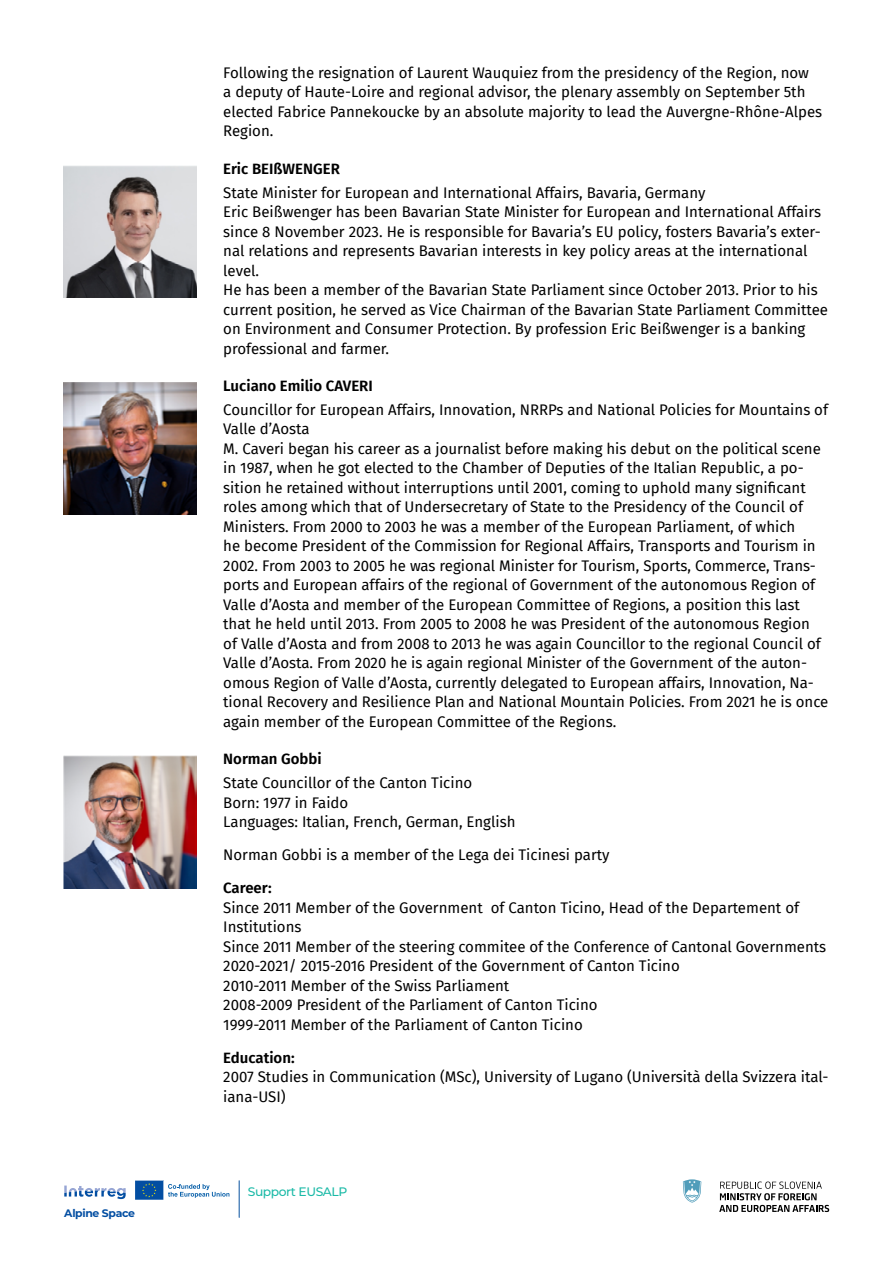
<style>
.page{position:relative;width:893px;height:1263px;background:#fff}
.page>*{position:absolute;margin:0;border:0;box-sizing:border-box;transform-origin:0 0}
.t1{font:15px/19.5px "Fira Sans";color:#000}
.t2{font:600 15px "Fira Sans";color:#000}
.t3{font:500 12.3px "Montserrat";letter-spacing:-.035em;color:#1bbaa7}
.t4{font:700 10.95px "Montserrat";letter-spacing:-.03em;color:#034ea2}
</style>
<div class="page">
<svg style="left:683px;top:1179px;width:18px;height:23px"></svg>
<svg style="left:719px;top:1181px;width:110px;height:31px"></svg>
<svg style="left:64px;top:1185px;width:62px;height:14px"></svg>
<svg style="left:135px;top:1180px;width:94px;height:20px"></svg>
<hr style="left:239px;top:1181px;width:1px;height:36px;background:#06509f">
<img style="left:64px;top:165px;width:133px;height:133px">
<img style="left:64px;top:382px;width:133px;height:133px">
<img style="left:64px;top:756px;width:133px;height:132px">
<p class="t4" style="left:64px;top:1205px;width:72px">Alpine Space</p>
<p class="t1" style="left:223px;top:62px;width:600px">Following the resignation of Laurent Wauquiez from the presidency of the Region, now<br>a deputy of Haute-Loire and regional advisor, the plenary assembly on September 5th elected Fabrice Pannekoucke by an absolute majority to lead the Auvergne-Rhône-Alpes Region.</p>
<p class="t2" style="left:223px;top:156px;width:118px">Eric BEIßWENGER</p>
<p class="t1" style="left:223px;top:182px;width:606px">State Minister for European and International Affairs, Bavaria, Germany<br>Eric Beißwenger has been Bavarian State Minister for European and International Affairs since 8 November 2023. He is responsible for Bavaria’s EU policy, fosters Bavaria’s exter&shy;nal relations and represents Bavarian interests in key policy areas at the international level.<br>He has been a member of the Bavarian State Parliament since October 2013. Prior to his current position, he served as Vice Chairman of the Bavarian State Parliament Committee on Environment and Consumer Protection. By profession Eric Beißwenger is a banking professional and farmer.</p>
<p class="t2" style="left:223px;top:373px;width:151px">Luciano Emilio CAVERI</p>
<p class="t1" style="left:223px;top:399px;width:607px">Councillor for European Affairs, Innovation, NRRPs and National Policies for Mountains of Valle d’Aosta<br>M. Caveri began his career as a journalist before making his debut on the political scene in 1987, when he got elected to the Chamber of Deputies of the Italian Republic, a po&shy;sition he retained without interruptions until 2001, coming to uphold many significant roles among which that of Undersecretary of State to the Presidency of the Council of Ministers. From 2000 to 2003 he was a member of the European Parliament, of which<br>he become President of the Commission for Regional Affairs, Transports and Tourism in 2002. From 2003 to 2005 he was regional Minister for Tourism, Sports, Commerce, Trans&shy;ports and European affairs of the regional of Government of the autonomous Region of Valle d’Aosta and member of the European Committee of Regions, a position this last that he held until 2013. From 2005 to 2008 he was President of the autonomous Region<br>of Valle d’Aosta and from 2008 to 2013 he was again Councillor to the regional Council of Valle d’Aosta. From 2020 he is again regional Minister of the Government of the auton&shy;omous Region of Valle d’Aosta, currently delegated to European affairs, Innovation, Na&shy;tional Recovery and Resilience Plan and National Mountain Policies. From 2021 he is once again member of the European Committee of the Regions.</p>
<p class="t2" style="left:223px;top:747px;width:100px">Norman Gobbi</p>
<p class="t1" style="left:223px;top:773px;width:294px">State Councillor of the Canton Ticino<br>Born: 1977 in Faido<br>Languages: Italian, French, German, English</p>
<p class="t1" style="left:223px;top:845px;width:388px">Norman Gobbi is a member of the Lega dei Ticinesi party</p>
<p class="t2" style="left:223px;top:875px;width:50px">Career:</p>
<p class="t1" style="left:223px;top:897px;width:604px">Since 2011 Member of the Government of Canton Ticino, Head of the Departement of Institutions<br>Since 2011 Member of the steering commitee of the Conference of Cantonal Governments 2020-2021/ 2015-2016 President of the Government of Canton Ticino<br>2010-2011 Member of the Swiss Parliament<br>2008-2009 President of the Parliament of Canton Ticino<br>1999-2011 Member of the Parliament of Canton Ticino</p>
<p class="t2" style="left:223px;top:1045px;width:73px">Education:</p>
<p class="t1" style="left:223px;top:1067px;width:607px">2007 Studies in Communication (MSc), University of Lugano (Università della Svizzera ital&shy;iana-USI)</p>
<p class="t3" style="left:248px;top:1183px;width:101px">Support EUSALP</p>
</div>
